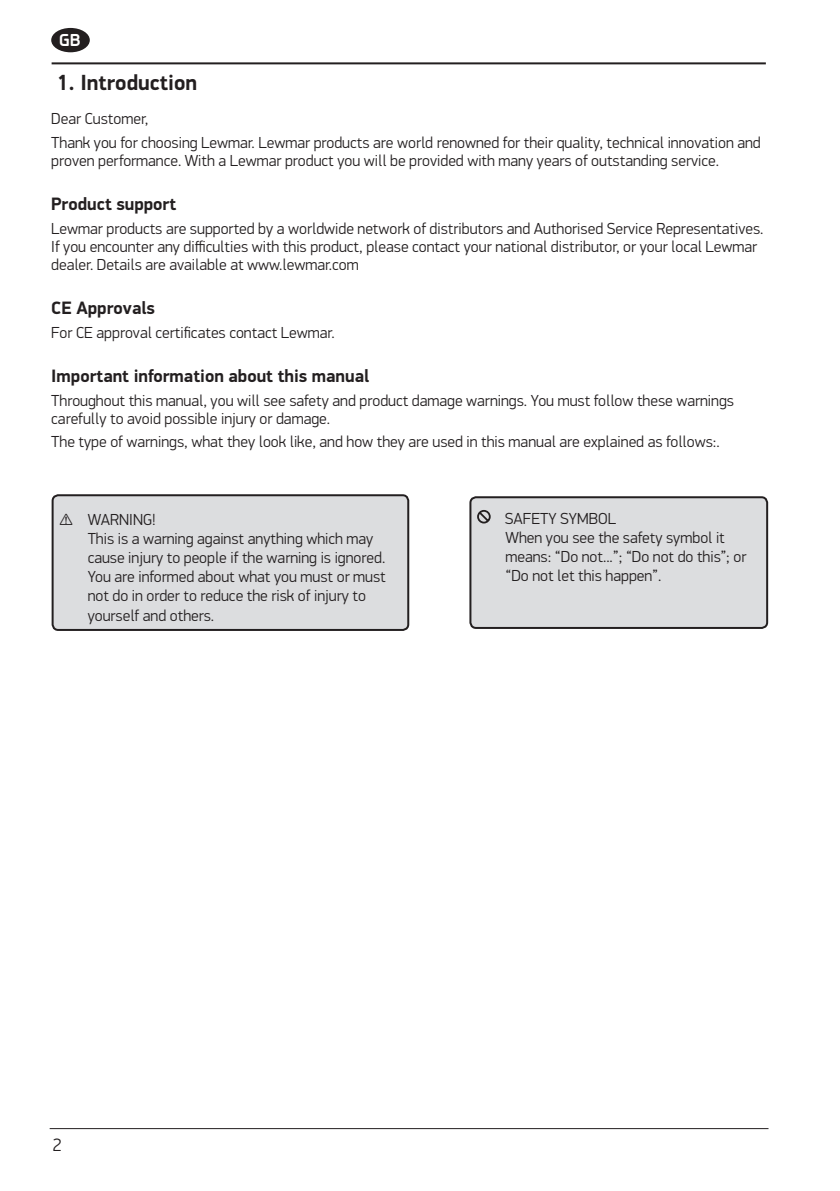
<style>
.page{position:relative;width:840px;height:1191px;background:#fff}
.page>*{position:absolute;margin:0;border:0;box-sizing:border-box;transform-origin:0 0}
.Section_header{font:700 22px "PF Din Display Pro";color:#231f20}
.Body_Header{font:700 18px "PF Din Display Pro";color:#231f20}
.t1{font:700 18px "PF Isotext Pro";color:#fff}
.t2{font:300 18px "PF Din Display Pro";color:#231f20}
.Body_Copy{font:300 16px/19.2px "PF Din Display Pro";color:#231f20}
.Warning_text-_Do_not{font:300 16px/19.2px "PF Din Display Pro";color:#231f20}
</style>
<div class="page">
<hr style="left:52px;top:62px;width:713px;height:2px;background:#231f20">
<hr style="left:50px;top:1128px;width:718px;height:1px;background:#231f20">
<div style="left:51px;top:28px;width:39px;height:24px;background:#231f20;border-radius:50%"></div>
<div style="left:53px;top:495px;width:355px;height:135px;background:#dcdddf;border-radius:6px"></div>
<div style="left:52px;top:494px;width:357px;height:137px;border:2px solid #231f20;border-radius:6px"></div>
<div style="left:470px;top:497px;width:296px;height:131px;background:#dcdddf;border-radius:6px"></div>
<svg style="left:477px;top:510px;width:13px;height:13px"></svg>
<div style="left:469px;top:496px;width:298px;height:133px;border:2px solid #231f20;border-radius:6px"></div>
<p class="t1" style="left:59px;top:29px;width:23px">GB</p>
<p class="Section_header" style="left:57px;top:69px;width:142px">1. Introduction</p>
<p class="Body_Copy" style="left:51px;top:109px;width:99px">Dear Customer,</p>
<p class="Body_Copy" style="left:51px;top:134px;width:710px;line-height:18px">Thank you for choosing Lewmar. Lewmar products are world renowned for their quality, technical innovation and proven performance. With a Lewmar product you will be provided with many years of outstanding service.</p>
<p class="Body_Header" style="left:51px;top:193px;width:126px">Product support</p>
<p class="Body_Copy" style="left:51px;top:220px;width:713px;line-height:18px">Lewmar products are supported by a worldwide network of distributors and Authorised Service Representatives.<br>If you encounter any difficulties with this product, please contact your national distributor, or your local Lewmar dealer. Details are available at www.lewmar.com</p>
<p class="Body_Header" style="left:51px;top:297px;width:105px">CE Approvals</p>
<p class="Body_Copy" style="left:51px;top:323px;width:285px">For CE approval certificates contact Lewmar.</p>
<p class="Body_Header" style="left:51px;top:365px;width:319px">Important information about this manual</p>
<p class="Body_Copy" style="left:51px;top:391px;width:684px;line-height:18px">Throughout this manual, you will see safety and product damage warnings. You must follow these warnings carefully to avoid possible injury or damage.</p>
<p class="Body_Copy" style="left:51px;top:432px;width:669px">The type of warnings, what they look like, and how they are used in this manual are explained as follows:.</p>
<p class="Body_Copy" style="left:88px;top:510px;width:299px;text-indent:-28px">⚠ WARNING!<br>This is a warning against anything which may cause injury to people if the warning is ignored.<br>You are informed about what you must or must not do in order to reduce the risk of injury to yourself and others.</p>
<p class="Warning_text-_Do_not" style="left:504px;top:508px;width:243px">SAFETY SYMBOL<br>When you see the safety symbol it means: “Do not...”; “Do not do this”; or “Do not let this happen”.</p>
<p class="t2" style="left:53px;top:1134px;width:10px">2</p>
</div>
